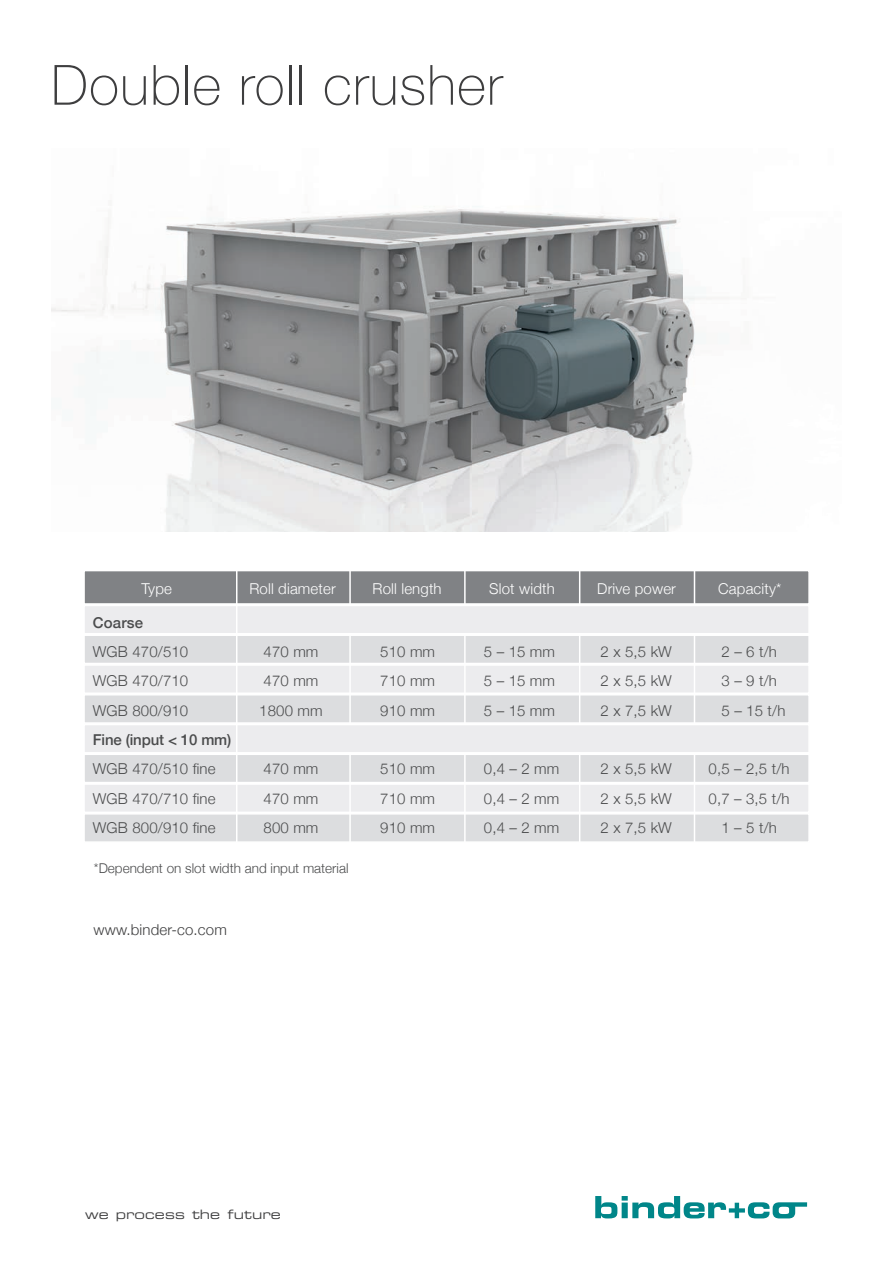
<style>
.page{position:relative;width:893px;height:1263px;background:#fff}
.page>*{position:absolute;margin:0;border:0;box-sizing:border-box;transform-origin:0 0}
.t1{font:100 55.5px "Helvetica Neue";letter-spacing:.02em;color:#3e3e3f}
.t2{font:300 15px "Helvetica Neue";letter-spacing:.01em;color:#4b4c4d}
.t3{font:300 15px "Helvetica Neue";letter-spacing:.01em;color:#fff}
.t4{font:500 15px "Helvetica Neue";letter-spacing:-.01em;color:#4b4c4d}
.t5{font:300 15px "Helvetica Neue";letter-spacing:.01em;color:#3e3e3f}
.t6{font:300 13.5px "Helvetica Neue";color:#4b4c4d}
.t7{font:12.9px "Eurostile Extended Two";letter-spacing:.01em;color:#3e3e3f}
</style>
<div class="page">
<div style="left:83px;top:570px;width:727px;height:35px;background:#808285;border:2px solid #fff"></div>
<div style="left:83px;top:605px;width:727px;height:29px;background:#ececee;border:2px solid #fff"></div>
<div style="left:83px;top:753px;width:727px;height:30px;background:#dcdddf;border:2px solid #fff"></div>
<div style="left:83px;top:664px;width:727px;height:30px;background:#ececee;border:2px solid #fff"></div>
<div style="left:83px;top:694px;width:727px;height:30px;background:#dcdddf;border:2px solid #fff"></div>
<div style="left:83px;top:634px;width:727px;height:30px;background:#dcdddf;border:2px solid #fff"></div>
<div style="left:83px;top:783px;width:727px;height:30px;background:#ececee;border:2px solid #fff"></div>
<div style="left:83px;top:813px;width:727px;height:30px;background:#dcdddf;border:2px solid #fff"></div>
<div style="left:83px;top:724px;width:727px;height:29px;background:#ececee;border:2px solid #fff"></div>
<hr style="left:236px;top:570px;width:1px;height:273px;background:#fff">
<hr style="left:349px;top:570px;width:2px;height:35px;background:#fff">
<hr style="left:349px;top:634px;width:2px;height:90px;background:#fff">
<hr style="left:464px;top:634px;width:2px;height:90px;background:#fff">
<hr style="left:579px;top:634px;width:1px;height:90px;background:#fff">
<hr style="left:694px;top:634px;width:1px;height:90px;background:#fff">
<hr style="left:349px;top:753px;width:2px;height:90px;background:#fff">
<hr style="left:464px;top:753px;width:2px;height:90px;background:#fff">
<hr style="left:579px;top:753px;width:1px;height:90px;background:#fff">
<hr style="left:694px;top:753px;width:1px;height:90px;background:#fff">
<hr style="left:464px;top:570px;width:2px;height:35px;background:#fff">
<hr style="left:579px;top:570px;width:1px;height:35px;background:#fff">
<hr style="left:694px;top:570px;width:1px;height:35px;background:#fff">
<img style="left:51px;top:208px;width:695px;height:323px">
<svg style="left:595px;top:1196px;width:212px;height:22px"></svg>
<h1 class="t1" style="left:51px;top:43px;width:453px">Double roll crusher</h1>
<p class="t3" style="left:141px;top:576px;width:32px">Type</p>
<p class="t3" style="left:249px;top:576px;width:88px">Roll diameter</p>
<p class="t3" style="left:373px;top:576px;width:71px">Roll length</p>
<p class="t3" style="left:489px;top:576px;width:67px">Slot width</p>
<p class="t3" style="left:597px;top:576px;width:80px">Drive power</p>
<p class="t3" style="left:718px;top:576px;width:65px">Capacity*</p>
<p class="t4" style="left:93px;top:611px;width:52px">Coarse</p>
<p class="t2" style="left:93px;top:640px;width:97px">WGB 470/510</p>
<p class="t2" style="left:264px;top:640px;width:56px">470 mm</p>
<p class="t2" style="left:380px;top:640px;width:56px">510 mm</p>
<p class="t2" style="left:484px;top:640px;width:73px">5 – 15 mm</p>
<p class="t2" style="left:600px;top:640px;width:73px">2 x 5,5 kW</p>
<p class="t2" style="left:721px;top:640px;width:57px">2 – 6 t/h</p>
<p class="t2" style="left:93px;top:669px;width:97px">WGB 470/710</p>
<p class="t2" style="left:264px;top:669px;width:56px">470 mm</p>
<p class="t2" style="left:380px;top:669px;width:56px">710 mm</p>
<p class="t2" style="left:484px;top:669px;width:73px">5 – 15 mm</p>
<p class="t2" style="left:600px;top:669px;width:73px">2 x 5,5 kW</p>
<p class="t2" style="left:721px;top:669px;width:57px">3 – 9 t/h</p>
<p class="t2" style="left:93px;top:698px;width:97px">WGB 800/910</p>
<p class="t2" style="left:259px;top:698px;width:65px">1800 mm</p>
<p class="t2" style="left:380px;top:698px;width:56px">910 mm</p>
<p class="t2" style="left:484px;top:698px;width:73px">5 – 15 mm</p>
<p class="t2" style="left:600px;top:698px;width:73px">2 x 7,5 kW</p>
<p class="t2" style="left:721px;top:698px;width:65px">5 – 15 t/h</p>
<p class="t4" style="left:93px;top:728px;width:140px">Fine (input &lt; 10 mm)</p>
<p class="t2" style="left:93px;top:757px;width:124px">WGB 470/510 fine</p>
<p class="t2" style="left:264px;top:757px;width:56px">470 mm</p>
<p class="t2" style="left:380px;top:757px;width:56px">510 mm</p>
<p class="t2" style="left:484px;top:757px;width:77px">0,4 – 2 mm</p>
<p class="t2" style="left:600px;top:757px;width:73px">2 x 5,5 kW</p>
<p class="t2" style="left:708px;top:757px;width:82px">0,5 – 2,5 t/h</p>
<p class="t2" style="left:93px;top:786px;width:124px">WGB 470/710 fine</p>
<p class="t2" style="left:264px;top:786px;width:56px">470 mm</p>
<p class="t2" style="left:380px;top:786px;width:56px">710 mm</p>
<p class="t2" style="left:484px;top:786px;width:77px">0,4 – 2 mm</p>
<p class="t2" style="left:600px;top:786px;width:73px">2 x 5,5 kW</p>
<p class="t2" style="left:708px;top:786px;width:82px">0,7 – 3,5 t/h</p>
<p class="t2" style="left:93px;top:815px;width:124px">WGB 800/910 fine</p>
<p class="t2" style="left:264px;top:815px;width:56px">800 mm</p>
<p class="t2" style="left:380px;top:815px;width:56px">910 mm</p>
<p class="t2" style="left:484px;top:815px;width:77px">0,4 – 2 mm</p>
<p class="t2" style="left:600px;top:815px;width:73px">2 x 7,5 kW</p>
<p class="t2" style="left:721px;top:815px;width:57px">1 – 5 t/h</p>
<p class="t6" style="left:94px;top:857px;width:256px">*Dependent on slot width and input material</p>
<p class="t5" style="left:94px;top:918px;width:135px">www.binder-co.com</p>
<p class="t7" style="left:85px;top:1205px;width:197px">we process the future</p>
</div>
